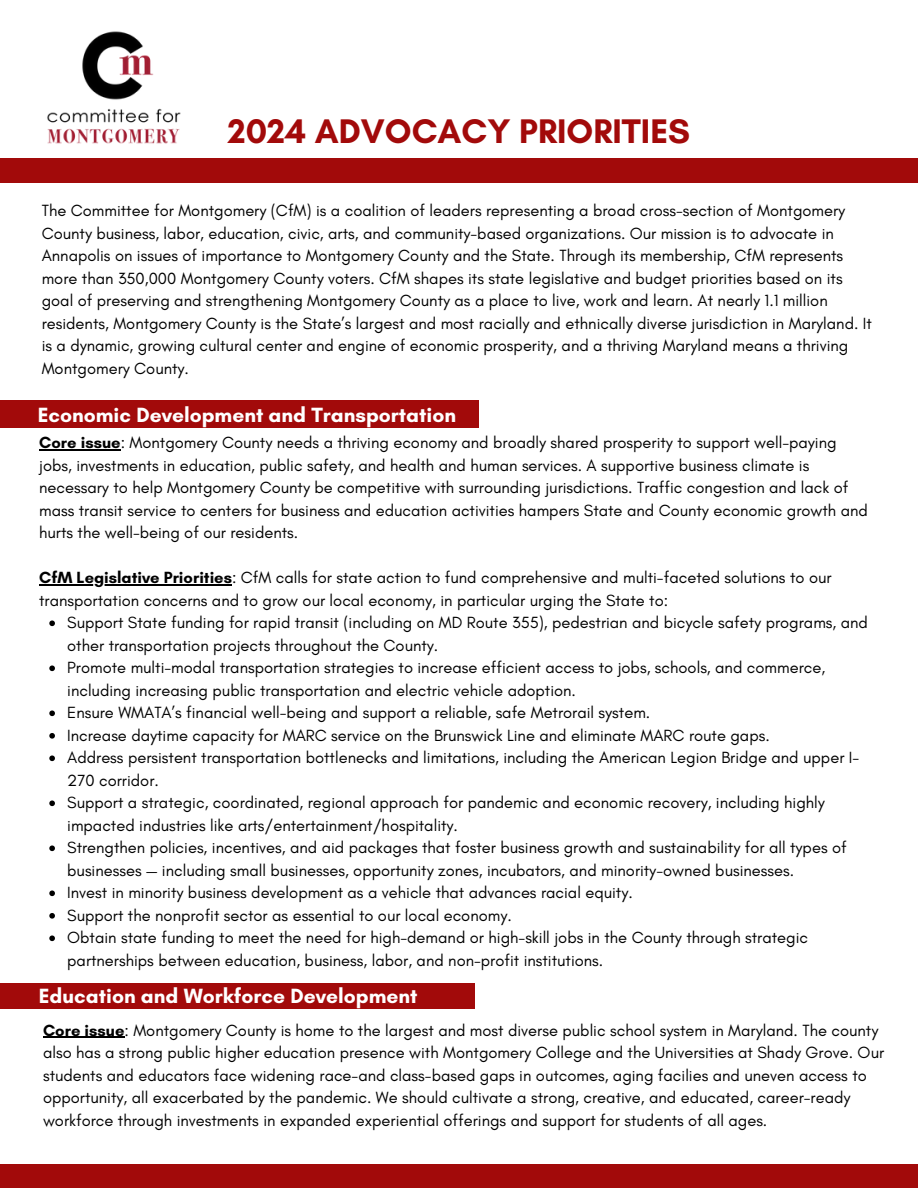
<style>
.page{position:relative;width:918px;height:1188px;background:#fff}
.page>*{position:absolute;margin:0;border:0;box-sizing:border-box;transform-origin:0 0}
.t1{font:700 34.8px "Glacial Indifference";color:#a20a0a}
.t2{font:700 21px "Glacial Indifference";color:#fff}
.t3{font:16.5px/22.5px "Glacial Indifference";color:#000}
.s1{font-weight:700}
</style>
<div class="page">
<div style="left:0;top:1164px;width:918px;height:24px;background:#a20a0a"></div>
<div style="left:0;top:158px;width:918px;height:25px;background:#a20a0a"></div>
<hr style="left:39px;top:449px;width:82px;height:2px;background:#000">
<hr style="left:39px;top:584px;width:193px;height:2px;background:#000">
<svg style="left:49px;top:620px;width:6px;height:6px"></svg>
<svg style="left:49px;top:665px;width:6px;height:6px"></svg>
<svg style="left:49px;top:710px;width:6px;height:6px"></svg>
<svg style="left:49px;top:733px;width:6px;height:6px"></svg>
<svg style="left:49px;top:755px;width:6px;height:6px"></svg>
<svg style="left:49px;top:800px;width:6px;height:6px"></svg>
<svg style="left:49px;top:845px;width:6px;height:6px"></svg>
<svg style="left:49px;top:890px;width:6px;height:6px"></svg>
<svg style="left:49px;top:913px;width:6px;height:6px"></svg>
<svg style="left:49px;top:935px;width:6px;height:6px"></svg>
<div style="left:0;top:400px;width:479px;height:28px;background:#a20a0a"></div>
<img style="left:47px;top:31px;width:134px;height:113px">
<div style="left:0;top:983px;width:474px;height:26px;background:#a20a0a"></div>
<hr style="left:43px;top:1037px;width:82px;height:1px;background:#000">
<p class="t1" style="left:228px;top:110px;width:464px">2024 ADVOCACY PRIORITIES</p>
<p class="t3" style="left:42px;top:199px;width:832px">The Committee for Montgomery (CfM) is a coalition of leaders representing a broad cross-section of Montgomery County business, labor, education, civic, arts, and community-based organizations. Our mission is to advocate in Annapolis on issues of importance to Montgomery County and the State. Through its membership, CfM represents more than 350,000 Montgomery County voters. CfM shapes its state legislative and budget priorities based on its goal of preserving and strengthening Montgomery County as a place to live, work and learn. At nearly 1.1 million residents, Montgomery County is the State’s largest and most racially and ethnically diverse jurisdiction in Maryland. It is a dynamic, growing cultural center and engine of economic prosperity, and a thriving Maryland means a thriving Montgomery County.</p>
<p class="t2" style="left:38px;top:402px;width:420px">Economic Development and Transportation</p>
<p class="t3" style="left:39px;top:431px;width:830px"><span class="s1">Core issue</span>: Montgomery County needs a thriving economy and broadly shared prosperity to support well-paying jobs, investments in education, public safety, and health and human services. A supportive business climate is necessary to help Montgomery County be competitive with surrounding jurisdictions. Traffic congestion and lack of mass transit service to centers for business and education activities hampers State and County economic growth and hurts the well-being of our residents.</p>
<p class="t3" style="left:39px;top:566px;width:794px"><span class="s1">CfM Legislative Priorities</span>: CfM calls for state action to fund comprehensive and multi-faceted solutions to our transportation concerns and to grow our local economy, in particular urging the State to:</p>
<p class="t3" style="left:67px;top:611px;width:802px">Support State funding for rapid transit (including on MD Route 355), pedestrian and bicycle safety programs, and other transportation projects throughout the County.</p>
<p class="t3" style="left:67px;top:656px;width:759px">Promote multi-modal transportation strategies to increase efficient access to jobs, schools, and commerce, including increasing public transportation and electric vehicle adoption.</p>
<p class="t3" style="left:67px;top:701px;width:585px">Ensure WMATA’s financial well-being and support a reliable, safe Metrorail system.</p>
<p class="t3" style="left:67px;top:724px;width:704px">Increase daytime capacity for MARC service on the Brunswick Line and eliminate MARC route gaps.</p>
<p class="t3" style="left:67px;top:746px;width:794px">Address persistent transportation bottlenecks and limitations, including the American Legion Bridge and upper I-<br>270 corridor.</p>
<p class="t3" style="left:67px;top:791px;width:759px">Support a strategic, coordinated, regional approach for pandemic and economic recovery, including highly impacted industries like arts/entertainment/hospitality.</p>
<p class="t3" style="left:67px;top:836px;width:781px">Strengthen policies, incentives, and aid packages that foster business growth and sustainability for all types of businesses — including small businesses, opportunity zones, incubators, and minority-owned businesses.</p>
<p class="t3" style="left:67px;top:881px;width:567px">Invest in minority business development as a vehicle that advances racial equity.</p>
<p class="t3" style="left:67px;top:904px;width:446px">Support the nonprofit sector as essential to our local economy.</p>
<p class="t3" style="left:67px;top:926px;width:742px">Obtain state funding to meet the need for high-demand or high-skill jobs in the County through strategic partnerships between education, business, labor, and non-profit institutions.</p>
<p class="t2" style="left:39px;top:983px;width:380px">Education and Workforce Development</p>
<p class="t3" style="left:43px;top:1019px;width:843px"><span class="s1">Core issue</span>: Montgomery County is home to the largest and most diverse public school system in Maryland. The county also has a strong public higher education presence with Montgomery College and the Universities at Shady Grove. Our students and educators face widening race-and class-based gaps in outcomes, aging facilies and uneven access to opportunity, all exacerbated by the pandemic. We should cultivate a strong, creative, and educated, career-ready workforce through investments in expanded experiential offerings and support for students of all ages.</p>
</div>
